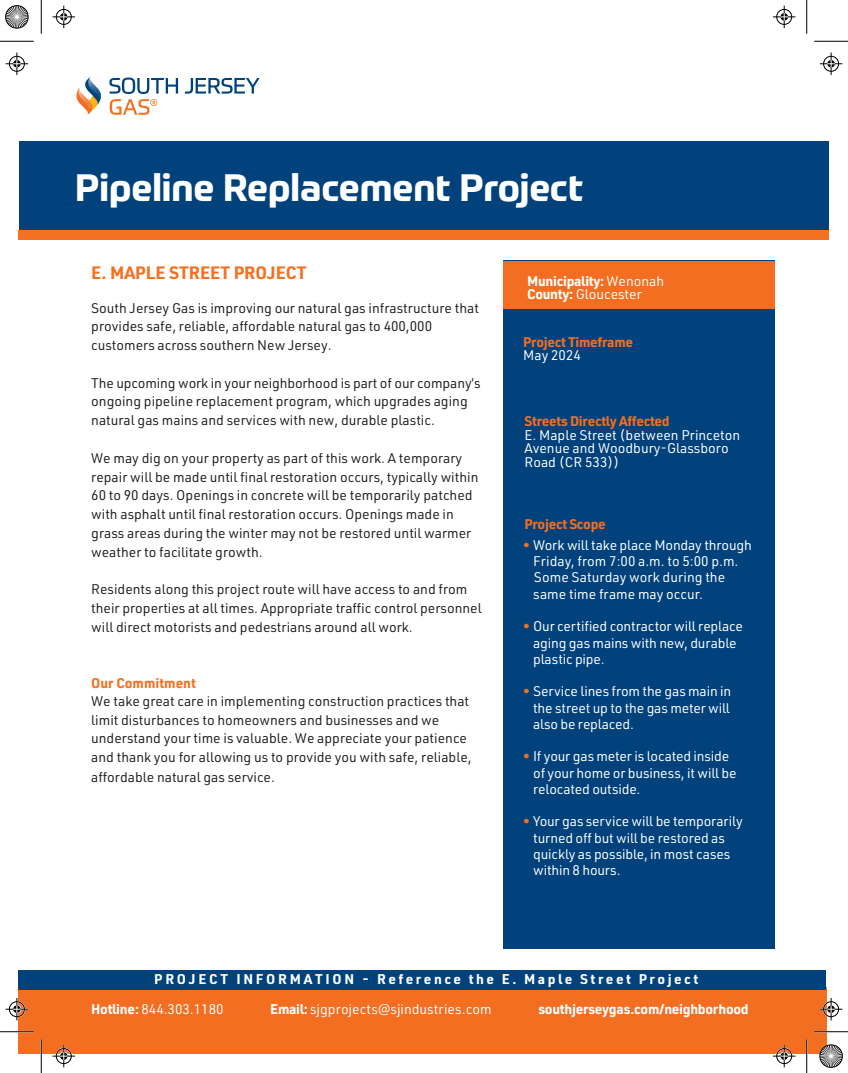
<style>
.page{position:relative;width:848px;height:1073px;background:#fff}
.page>*{position:absolute;margin:0;border:0;box-sizing:border-box;transform-origin:0 0}
.t1{font:700 37.5px "Prometo";color:#fff}
.t2{font:700 17.5px "URWDINW05";color:#f37121}
.t3{font:13.75px/18.8px "URWDIN";color:#231f20}
.t4{font:13.75px/16.2px "URWDIN";letter-spacing:-.01em;color:#fff}
.t5{font:700 13.75px/13.6px "URWDIN";letter-spacing:-.02em;color:#fff}
.t6{font:700 13.75px "URWDIN";letter-spacing:-.02em;color:#f36e21}
.t7{font:700 13.75px "URWDINW05";letter-spacing:.18em;color:#fff}
.t8{font:700 13.75px "URWDIN";color:#f37121}
.s1{font-weight:400}
.s2{color:#f36e21}
.s3{font-family:"URWDIN"}
.s4{font-weight:700}
</style>
<div class="page">
<div style="left:19px;top:987px;width:807px;height:67px;background:#f36e21"></div>
<div style="left:19px;top:969px;width:806px;height:20px;background:#01427c"></div>
<div style="left:503px;top:261px;width:272px;height:687px;background:#01427c"></div>
<div style="left:19px;top:141px;width:809px;height:98px;background:#01427c"></div>
<div style="left:19px;top:231px;width:810px;height:9px;background:#f37121"></div>
<div style="left:503px;top:261px;width:272px;height:47px;background:#f36e21"></div>
<svg style="left:76px;top:77px;width:184px;height:38px"></svg>
<hr style="left:0;top:1030px;width:34px;height:2px;background:#fff">
<hr style="left:814px;top:1030px;width:34px;height:2px;background:#fff">
<hr style="left:40px;top:1039px;width:2px;height:33px;background:#fff">
<hr style="left:805px;top:1039px;width:2px;height:33px;background:#fff">
<hr style="left:0;top:41px;width:34px;height:1px;background:#000">
<hr style="left:814px;top:41px;width:34px;height:1px;background:#000">
<hr style="left:0;top:1031px;width:34px;height:1px;background:#000">
<hr style="left:814px;top:1031px;width:34px;height:1px;background:#000">
<hr style="left:41px;top:0;width:1px;height:34px;background:#000">
<hr style="left:41px;top:1039px;width:1px;height:33px;background:#000">
<hr style="left:806px;top:0;width:1px;height:34px;background:#000">
<hr style="left:806px;top:1039px;width:1px;height:33px;background:#000">
<svg style="left:52px;top:6px;width:23px;height:22px"></svg>
<svg style="left:773px;top:6px;width:22px;height:22px"></svg>
<svg style="left:52px;top:1044px;width:23px;height:23px"></svg>
<svg style="left:773px;top:1044px;width:22px;height:23px"></svg>
<svg style="left:6px;top:52px;width:22px;height:23px"></svg>
<svg style="left:6px;top:998px;width:22px;height:22px"></svg>
<svg style="left:819px;top:52px;width:23px;height:23px"></svg>
<svg style="left:819px;top:998px;width:23px;height:22px"></svg>
<svg style="left:5px;top:5px;width:24px;height:24px"></svg>
<svg style="left:819px;top:1043px;width:24px;height:25px"></svg>
<h1 class="t1" style="left:75px;top:165px;width:509px">Pipeline Replacement Project</h1>
<p class="t2" style="left:91px;top:261px;width:217px">E. MAPLE STREET PROJECT</p>
<p class="t3" style="left:91px;top:298px;width:389px">South Jersey Gas is improving our natural gas infrastructure that provides safe, reliable, affordable natural gas to 400,000 customers across southern New Jersey.</p>
<p class="t3" style="left:91px;top:373px;width:391px">The upcoming work in your neighborhood is part of our company’s ongoing pipeline replacement program, which upgrades aging natural gas mains and services with new, durable plastic.</p>
<p class="t3" style="left:91px;top:448px;width:388px">We may dig on your property as part of this work. A temporary repair will be made until final restoration occurs, typically within 60 to 90 days. Openings in concrete will be temporarily patched with asphalt until final restoration occurs. Openings made in grass areas during the winter may not be restored until warmer weather to facilitate growth.</p>
<p class="t3" style="left:91px;top:579px;width:392px">Residents along this project route will have access to and from their properties at all times. Appropriate traffic control personnel will direct motorists and pedestrians around all work.</p>
<p class="t8" style="left:91px;top:673px;width:106px">Our Commitment</p>
<p class="t3" style="left:91px;top:691px;width:382px">We take great care in implementing construction practices that limit disturbances to homeowners and businesses and we understand your time is valuable. We appreciate your patience and thank you for allowing us to provide you with safe, reliable, affordable natural gas service.</p>
<p class="t5" style="left:527px;top:273px;width:138px">Municipality: <span class="s1">Wenonah<br></span>County: <span class="s1">Gloucester</span></p>
<p class="t6" style="left:523px;top:332px;width:111px">Project Timeframe</p>
<p class="t4" style="left:523px;top:346px;width:59px">May 2024</p>
<p class="t6" style="left:524px;top:412px;width:147px">Streets Directly Affected</p>
<p class="t4" style="left:524px;top:428px;width:217px;line-height:13.5px">E. Maple Street (between Princeton<br>Avenue and Woodbury-Glassboro<br>Road (CR 533))</p>
<p class="t6" style="left:524px;top:514px;width:83px">Project Scope</p>
<p class="t4" style="left:533px;top:536px;width:220px;text-indent:-10px"><span class="s2">•</span> Work will take place Monday through<br>Friday, from 7:00 a.m. to 5:00 p.m.<br>Some Saturday work during the same time frame may occur.</p>
<p class="t4" style="left:533px;top:618px;width:211px;text-indent:-10px"><span class="s2">•</span> Our certified contractor will replace aging gas mains with new, durable plastic pipe.</p>
<p class="t4" style="left:533px;top:683px;width:199px;text-align:justify;text-indent:-10px"><span class="s2">•</span> Service lines from the gas main in the street up to the gas meter will also be replaced.</p>
<p class="t4" style="left:533px;top:748px;width:205px;text-indent:-10px"><span class="s2">•</span> If your gas meter is located inside of your home or business, it will be relocated outside.</p>
<p class="t4" style="left:533px;top:813px;width:211px;text-indent:-10px"><span class="s2">•</span> Your gas service will be temporarily turned off but will be restored as quickly as possible, in most cases within 8 hours.</p>
<p class="t7" style="left:154px;top:969px;width:545px">PROJECT INFORMATION <span class="s3">-</span> Reference the E. Maple Street Project</p>
<p class="t4" style="left:91px;top:1000px;width:134px"><span class="s4">Hotline:</span> 844.303.1180</p>
<p class="t4" style="left:270px;top:1000px;width:223px"><span class="s4">Email:</span> sjgprojects@sjindustries.com</p>
<p class="t5" style="left:538px;top:1001px;width:212px">southjerseygas.com/neighborhood</p>
</div>
